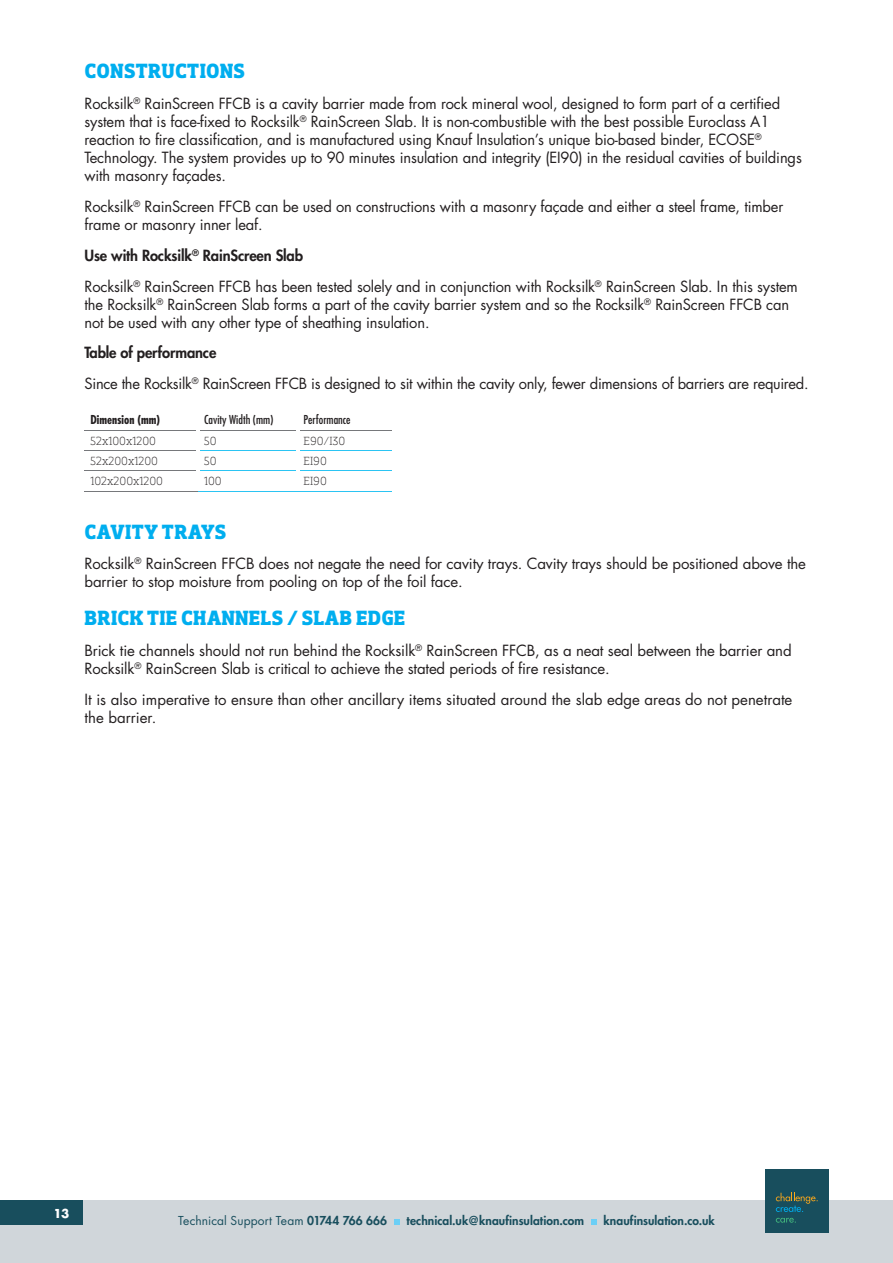
<style>
.page{position:relative;width:893px;height:1263px;background:#fff}
.page>*{position:absolute;margin:0;border:0;box-sizing:border-box;transform-origin:0 0}
.t1{font:700 21px "Dobra Slab";letter-spacing:.005em;color:#00aeef}
.t2{font:700 21px "Dobra Slab";letter-spacing:.025em;color:#00aeef}
.t3{font:15px/18px "Futura Std";letter-spacing:-.01em;color:#231f20}
.t4{font:300 12px "Dobra Slab";color:#231f20}
.t5{font:800 12px "Futura Std";letter-spacing:.005em;color:#184e5d}
.t6{font:12px "Futura Std";letter-spacing:.01em;color:#184e5d}
.t7{font:condensed 12px "Futura Std";color:#231f20}
.t8{font:700 condensed 12px "Futura Std";color:#231f20}
.t9{font:700 12px "Futura Std";color:#fff}
.s1{font-weight:800}
</style>
<div class="page">
<div style="left:0;top:1201px;width:893px;height:62px;background:#d0d6da"></div>
<svg style="left:394px;top:1220px;width:6px;height:5px"></svg>
<svg style="left:591px;top:1220px;width:6px;height:5px"></svg>
<div style="left:0;top:1201px;width:82px;height:24px;background:#184e5d"></div>
<div style="left:765px;top:1169px;width:64px;height:63px;background:#184e5d"></div>
<svg style="left:776px;top:1193px;width:42px;height:19px"></svg>
<svg style="left:776px;top:1218px;width:20px;height:4px"></svg>
<hr style="left:85px;top:430px;width:112px;height:1px;background:#76787b">
<hr style="left:200px;top:430px;width:96px;height:1px;background:#76787b">
<hr style="left:299px;top:430px;width:93px;height:1px;background:#76787b">
<hr style="left:85px;top:450px;width:112px;height:1px;background:#76787b">
<hr style="left:85px;top:471px;width:112px;height:1px;background:#76787b">
<hr style="left:85px;top:491px;width:113px;height:1px;background:#76787b">
<hr style="left:200px;top:450px;width:96px;height:1px;background:#2bc4f3">
<hr style="left:299px;top:450px;width:93px;height:1px;background:#2bc4f3">
<hr style="left:200px;top:471px;width:96px;height:1px;background:#2bc4f3">
<hr style="left:299px;top:471px;width:93px;height:1px;background:#2bc4f3">
<hr style="left:198px;top:491px;width:100px;height:1px;background:#2bc4f3">
<hr style="left:298px;top:491px;width:94px;height:1px;background:#2bc4f3">
<h1 class="t1" style="left:85px;top:59px;width:162px">CONSTRUCTIONS</h1>
<p class="t3" style="left:85px;top:95px;width:719px">Rocksilk<sup>®</sup> RainScreen FFCB is a cavity barrier made from rock mineral wool, designed to form part of a certified system that is face-fixed to Rocksilk<sup>®</sup> RainScreen Slab. It is non-combustible with the best possible Euroclass A1 reaction to fire classification, and is manufactured using Knauf Insulation’s unique bio-based binder, ECOSE<sup>® </sup>Technology. The system provides up to 90 minutes insulation and integrity (EI90) in the residual cavities of buildings with masonry façades.</p>
<p class="t3" style="left:85px;top:198px;width:700px">Rocksilk<sup>®</sup> RainScreen FFCB can be used on constructions with a masonry façade and either a steel frame, timber frame or masonry inner leaf.</p>
<p class="t3" style="left:85px;top:240px;width:715px;line-height:30.8px"><span class="s1">Use with Rocksilk</span><sup>®</sup> <span class="s1">RainScreen Slab<br></span>Rocksilk<sup>®</sup> RainScreen FFCB has been tested solely and in conjunction with Rocksilk<sup>®</sup> RainScreen Slab. In this system</p>
<p class="t3" style="left:85px;top:295px;width:706px">the Rocksilk<sup>®</sup> RainScreen Slab forms a part of the cavity barrier system and so the Rocksilk<sup>®</sup> RainScreen FFCB can not be used with any other type of sheathing insulation.</p>
<p class="t3" style="left:85px;top:338px;width:726px;line-height:30.8px"><span class="s1">Table of performance<br></span>Since the Rocksilk<sup>®</sup> RainScreen FFCB is designed to sit within the cavity only, fewer dimensions of barriers are required.</p>
<p class="t8" style="left:91px;top:412px;width:71px">Dimension (mm)</p>
<p class="t7" style="left:204px;top:412px;width:71px">Cavity Width (mm)</p>
<p class="t7" style="left:304px;top:412px;width:48px">Performance</p>
<p class="t4" style="left:91px;top:433px;width:67px">52x100x1200</p>
<p class="t4" style="left:204px;top:433px;width:14px">50</p>
<p class="t4" style="left:304px;top:433px;width:43px">E90/I30</p>
<p class="t4" style="left:91px;top:454px;width:69px">52x200x1200</p>
<p class="t4" style="left:204px;top:454px;width:14px">50</p>
<p class="t4" style="left:304px;top:454px;width:25px">EI90</p>
<p class="t4" style="left:91px;top:474px;width:74px">102x200x1200</p>
<p class="t4" style="left:204px;top:474px;width:19px">100</p>
<p class="t4" style="left:304px;top:474px;width:25px">EI90</p>
<h1 class="t2" style="left:85px;top:519px;width:143px">CAVITY TRAYS</h1>
<p class="t3" style="left:85px;top:555px;width:723px">Rocksilk<sup>®</sup> RainScreen FFCB does not negate the need for cavity trays. Cavity trays should be positioned above the barrier to stop moisture from pooling on top of the foil face.</p>
<h1 class="t1" style="left:85px;top:606px;width:322px">BRICK TIE CHANNELS / SLAB EDGE</h1>
<p class="t3" style="left:85px;top:642px;width:709px">Brick tie channels should not run behind the Rocksilk<sup>®</sup> RainScreen FFCB, as a neat seal between the barrier and<br>Rocksilk<sup>®</sup> RainScreen Slab is critical to achieve the stated periods of fire resistance.</p>
<p class="t3" style="left:85px;top:690px;width:709px">It is also imperative to ensure than other ancillary items situated around the slab edge areas do not penetrate the barrier.</p>
<p class="t9" style="left:54px;top:1205px;width:17px">13</p>
<p class="t6" style="left:178px;top:1213px;width:211px">Technical Support Team <span class="s1">01744 766 666</span></p>
<p class="t5" style="left:406px;top:1213px;width:179px">technical.uk@knaufinsulation.com</p>
<p class="t5" style="left:603px;top:1213px;width:113px">knaufinsulation.co.uk</p>
</div>
